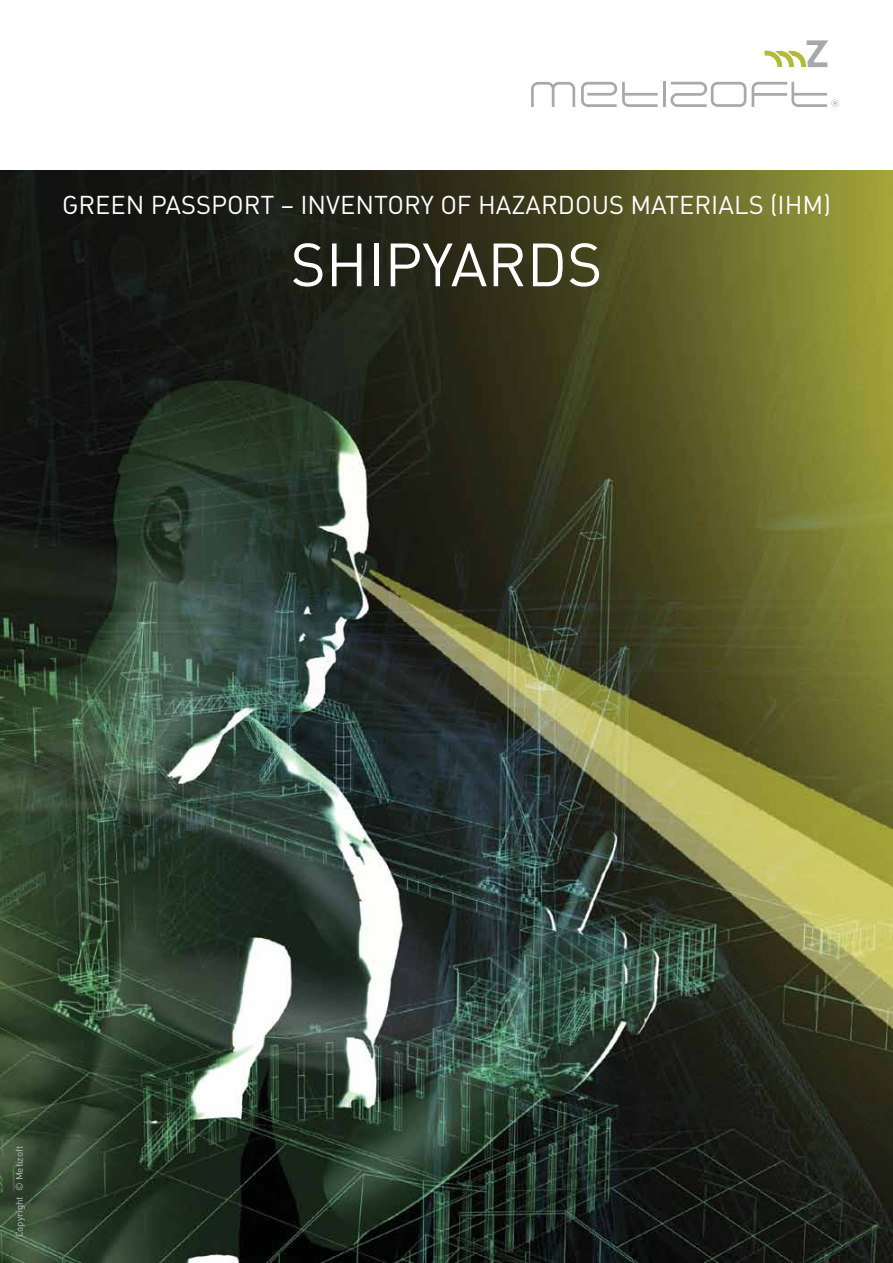
<style>
.page{position:relative;width:893px;height:1263px;background:#fff}
.page>*{position:absolute;margin:0;border:0;box-sizing:border-box;transform-origin:0 0}
.t1{font:60px "DIN Regular Alternate";color:#fff}
.t2{font:25.5px "DIN Regular Alternate";color:#fff}
.t3{font:9.75px "DIN Regular Alternate";color:#bcbec0}
</style>
<div class="page">
<img style="left:0;top:170px;width:893px;height:1093px">
<svg style="left:764px;top:40px;width:64px;height:27px"></svg>
<svg style="left:752px;top:82px;width:87px;height:25px"></svg>
<svg style="left:531px;top:82px;width:44px;height:25px"></svg>
<svg style="left:581px;top:82px;width:77px;height:25px"></svg>
<hr style="left:663px;top:82px;width:3px;height:25px;background:#a8a9ac">
<svg style="left:670px;top:82px;width:76px;height:25px"></svg>
<p class="t2" style="left:62px;top:189px;width:770px">GREEN PASSPORT – INVENTORY OF HAZARDOUS MATERIALS (IHM)</p>
<h1 class="t1" style="left:291px;top:227px;width:313px">SHIPYARDS</h1>
<p class="t3" style="left:13px;top:1237px;width:93px;rotate:-90deg">Copyright © Metizoft</p>
</div>
